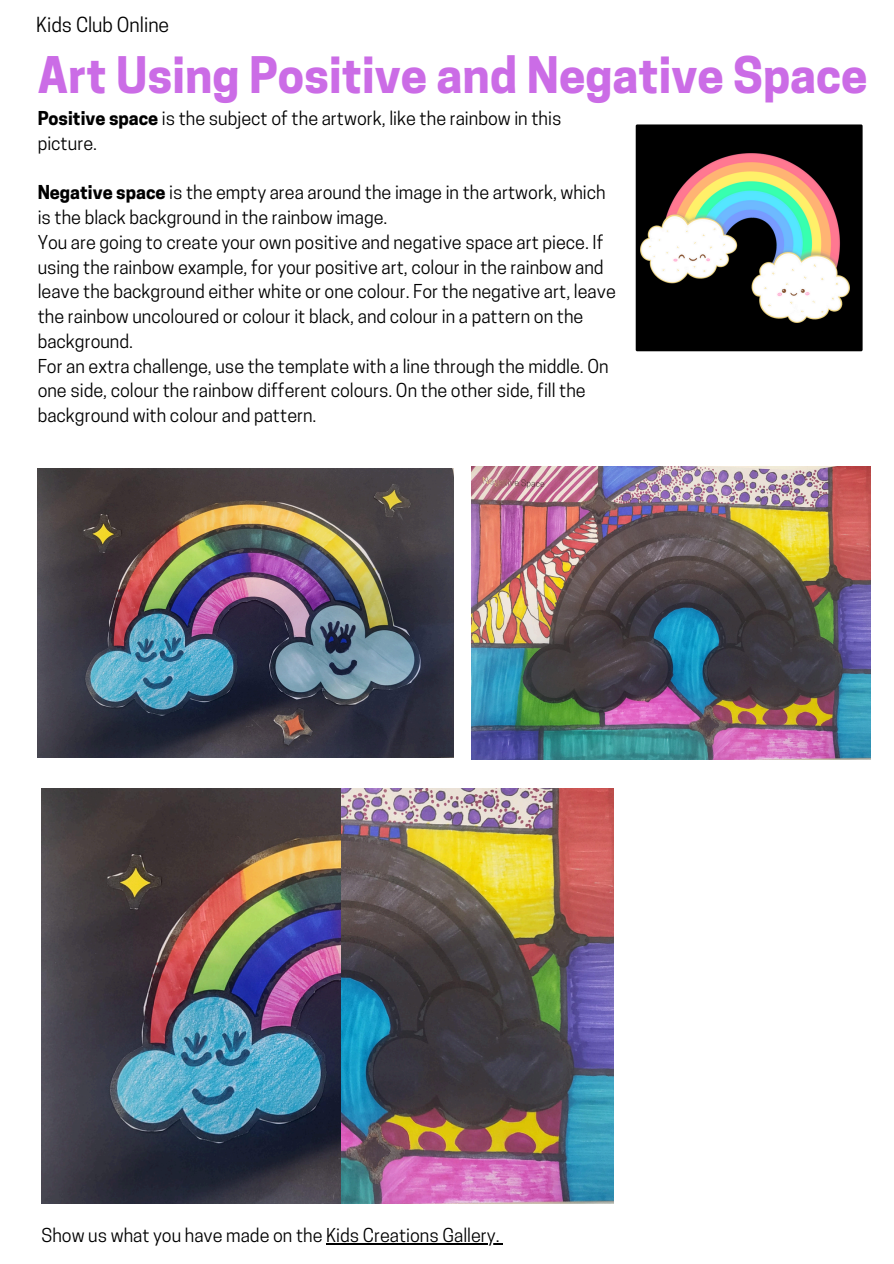
<style>
.page{position:relative;width:894px;height:1264px;background:#fff}
.page>*{position:absolute;margin:0;border:0;box-sizing:border-box;transform-origin:0 0}
.t1{font:700 47.25px "Cooper Hewitt";color:#cb6ce6}
.t2{font:19.5px "Cooper Hewitt";color:#000}
.t3{font:18px/24.8px "Cooper Hewitt";color:#000}
.s1{font-weight:700}
</style>
<div class="page">
<div style="left:635px;top:124px;width:227px;height:227px;background:#000"></div>
<img style="left:640px;top:153px;width:208px;height:169px">
<img style="left:38px;top:468px;width:415px;height:289px">
<img style="left:471px;top:466px;width:399px;height:293px">
<hr style="left:326px;top:1243px;width:173px;height:1px;background:#000">
<img style="left:42px;top:789px;width:300px;height:414px">
<img style="left:342px;top:789px;width:271px;height:414px">
<p class="t2" style="left:36px;top:18px;width:134px">Kids Club Online</p>
<p class="t1" style="left:38px;top:58px;width:830px">Art Using Positive and Negative Space</p>
<p class="t3" style="left:38px;top:108px;width:525px"><span class="s1">Positive space</span> is the subject of the artwork, like the rainbow in this picture.</p>
<p class="t3" style="left:38px;top:182px;width:569px"><span class="s1">Negative space</span> is the empty area around the image in the artwork, which is the black background in the rainbow image.</p>
<p class="t3" style="left:38px;top:232px;width:579px">You are going to create your own positive and negative space art piece. If using the rainbow example, for your positive art, colour in the rainbow and leave the background either white or one colour. For the negative art, leave the rainbow uncoloured or colour it black, and colour in a pattern on the background.</p>
<p class="t3" style="left:38px;top:356px;width:572px">For an extra challenge, use the template with a line through the middle. On one side, colour the rainbow different colours. On the other side, fill the background with colour and pattern.</p>
<p class="t3" style="left:42px;top:1225px;width:459px">Show us what you have made on the Kids Creations Gallery.</p>
</div>
